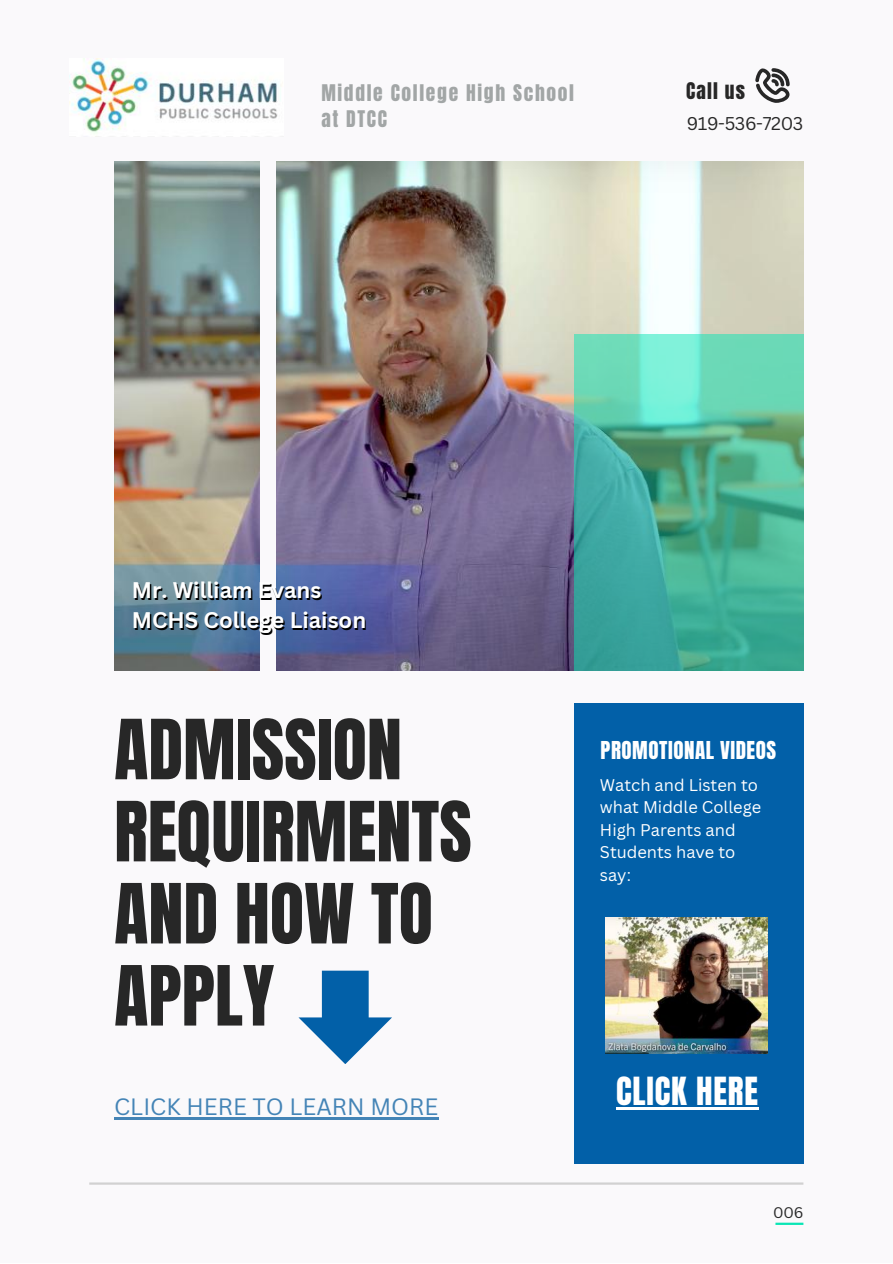
<style>
.page{position:relative;width:893px;height:1264px;background:#fff}
.page>*{position:absolute;margin:0;border:0;box-sizing:border-box;transform-origin:0 0}
.t1{font:70.5px/82.1px "Anton";color:#272727}
.t2{font:33px "Anton";letter-spacing:.025em;color:#fff}
.t3{font:22.95px "Canva Sans";color:#4484b6}
.t4{font:700 22.05px/30.3px "Canva Sans";color:#fff}
.t5{font:21px "Anton";letter-spacing:.025em;color:#fff}
.t6{font:19.5px "Anton";letter-spacing:.085em;color:#a2a6a6}
.t7{font:19.5px "Anton";letter-spacing:.06em;color:#272727}
.t8{font:18px "Canva Sans";letter-spacing:-.02em;color:#272727}
.t9{font:16.5px/22.5px "Canva Sans";color:#fff}
.t10{font:15px "Canva Sans";color:#272727}
</style>
<div class="page">
<div style="left:0;top:0;width:892px;height:1262px;background:#faf9fb"></div>
<div style="left:573px;top:703px;width:230px;height:460px;background:#0260a8"></div>
<img style="left:114px;top:161px;width:689px;height:509px">
<div style="left:261px;top:147px;width:15px;height:542px;background:#faf9fb"></div>
<svg style="left:573px;top:334px;width:230px;height:336px;background:#50b79e"></svg>
<hr style="left:775px;top:1222px;width:28px;height:2px;background:#09e6b5">
<hr style="left:89px;top:1182px;width:714px;height:2px;background:#d1d1d1">
<svg style="left:755px;top:68px;width:34px;height:35px"></svg>
<img style="left:69px;top:58px;width:209px;height:74px">
<svg style="left:298px;top:970px;width:94px;height:94px"></svg>
<img style="left:605px;top:917px;width:162px;height:136px">
<hr style="left:114px;top:1116px;width:324px;height:3px;background:#4484b6">
<hr style="left:616px;top:1107px;width:142px;height:2px;background:#fff">
<p class="t6" style="left:321px;top:79px;width:254px">Middle College High School</p>
<p class="t6" style="left:321px;top:105px;width:67px">at DTCC</p>
<p class="t7" style="left:686px;top:77px;width:60px">Call us</p>
<p class="t8" style="left:686px;top:111px;width:118px">919-536-7203</p>
<h3 class="t4" style="left:132px;top:574px;width:236px">Mr. William Evans<br>MCHS College Liaison</h3>
<h1 class="t1" style="left:114px;top:709px;width:359px">ADMISSION<br>REQUIRMENTS<br>AND HOW TO<br>APPLY</h1>
<h3 class="t3" style="left:114px;top:1090px;width:325px">CLICK HERE TO LEARN MORE</h3>
<p class="t5" style="left:600px;top:735px;width:177px">PROMOTIONAL VIDEOS</p>
<p class="t9" style="left:600px;top:773px;width:163px">Watch and Listen to what Middle College<br>High Parents and<br>Students have to say:</p>
<h2 class="t2" style="left:616px;top:1067px;width:143px">CLICK HERE</h2>
<p class="t10" style="left:773px;top:1201px;width:32px">006</p>
</div>
